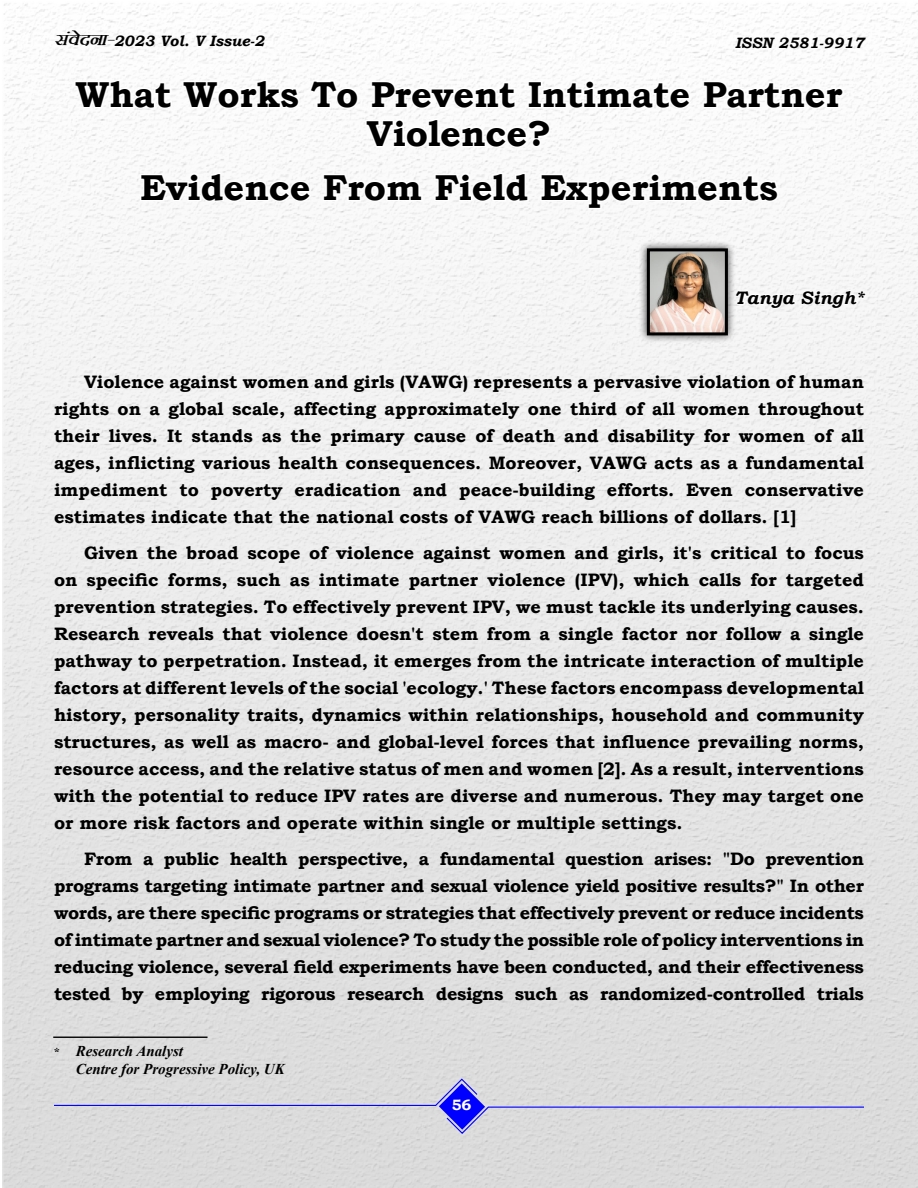
<style>
.page{position:relative;width:918px;height:1188px;background:#fff}
.page>*{position:absolute;margin:0;border:0;box-sizing:border-box;transform-origin:0 0}
.Eng__Article_Heading{font:700 36px/39px "Bookman Old Style";color:#000;text-align:center}
.English_Paragrah{font:700 18px/27px "Bookman Old Style";color:#000;text-align:justify}
.English_Writer_Name{font:italic 700 18px "Bookman Old Style";color:#000}
.English_Writer_Desig{font:italic 700 15px "Times New Roman";color:#000}
.t1{font:italic 700 15px "Bookman Old Style";color:#000}
.t2{font:700 15px "Bookman Old Style";color:#fff}
.s1{font-family:"Kruti Dev 100";font-size:19.5px}
.s2{font-size:12px}
</style>
<div class="page">
<img style="left:3px;top:3px;width:915px;height:1185px">
<svg style="left:53px;top:1078px;width:812px;height:57px;background:#d1d1dc"></svg>
<svg style="left:73px;top:68px;width:100px;height:43px"></svg>
<svg style="left:701px;top:79px;width:145px;height:32px"></svg>
<svg style="left:181px;top:68px;width:512px;height:82px"></svg>
<svg style="left:138px;top:170px;width:176px;height:34px"></svg>
<svg style="left:321px;top:172px;width:103px;height:32px"></svg>
<svg style="left:433px;top:170px;width:97px;height:34px"></svg>
<svg style="left:539px;top:170px;width:242px;height:41px"></svg>
<div style="left:639px;top:240px;width:97px;height:103px;background:#000;opacity:.75"></div>
<img style="left:651px;top:252px;width:73px;height:79px">
<div style="left:647px;top:248px;width:81px;height:87px;border:3px solid #000"></div>
<svg style="left:734px;top:284px;width:133px;height:29px"></svg>
<hr style="left:53px;top:1036px;width:155px;height:2px;background:#000">
<p class="t1" style="left:54px;top:29px;width:212px"><span class="s1">laosnuk&amp;</span>2023 Vol. V Issue-2</p>
<p class="t1" style="left:735px;top:32px;width:130px">ISSN 2581-9917</p>
<p class="Eng__Article_Heading" style="left:76px;top:75px;width:768px">What Works To Prevent Intimate Partner<br>Violence?</p>
<p class="Eng__Article_Heading" style="left:140px;top:168px;width:639px">Evidence From Field Experiments</p>
<p class="English_Writer_Name" style="left:734px;top:284px;width:131px">Tanya Singh*</p>
<p class="English_Paragrah" style="left:54px;top:368px;width:812px;text-indent:30px">Violence against women and girls (VAWG) represents a pervasive violation of human rights on a global scale, affecting approximately one third of all women throughout their lives. It stands as the primary cause of death and disability for women of all ages, inflicting various health consequences. Moreover, VAWG acts as a fundamental impediment to poverty eradication and peace-building efforts. Even conservative estimates indicate that the national costs of VAWG reach billions of dollars. [1]</p>
<p class="English_Paragrah" style="left:54px;top:539px;width:812px;text-indent:30px">Given the broad scope of violence against women and girls, it's critical to focus on specific forms, such as intimate partner violence (IPV), which calls for targeted prevention strategies. To effectively prevent IPV, we must tackle its underlying causes.<br>Research reveals that violence doesn't stem from a single factor nor follow a single pathway to perpetration. Instead, it emerges from the intricate interaction of multiple factors at different levels of the social 'ecology.' These factors encompass developmental history, personality traits, dynamics within relationships, household and community structures, as well as macro- and global-level forces that influence prevailing norms, resource access, and the relative status of men and women [2]. As a result, interventions with the potential to reduce IPV rates are diverse and numerous. They may target one or more risk factors and operate within single or multiple settings.</p>
<p class="English_Paragrah" style="left:54px;top:845px;width:812px;text-indent:30px">From a public health perspective, a fundamental question arises: "Do prevention programs targeting intimate partner and sexual violence yield positive results?" In other words, are there specific programs or strategies that effectively prevent or reduce incidents of intimate partner and sexual violence? To study the possible role of policy interventions in reducing violence, several field experiments have been conducted, and their effectiveness tested by employing rigorous research designs such as randomized-controlled trials</p>
<p class="English_Writer_Desig" style="left:53px;top:1040px;width:131px"><span class="s2">*</span> Research Analyst</p>
<p class="English_Writer_Desig" style="left:76px;top:1058px;width:210px">Centre for Progressive Policy, UK</p>
<p class="t2" style="left:452px;top:1094px;width:21px">56</p>
</div>
